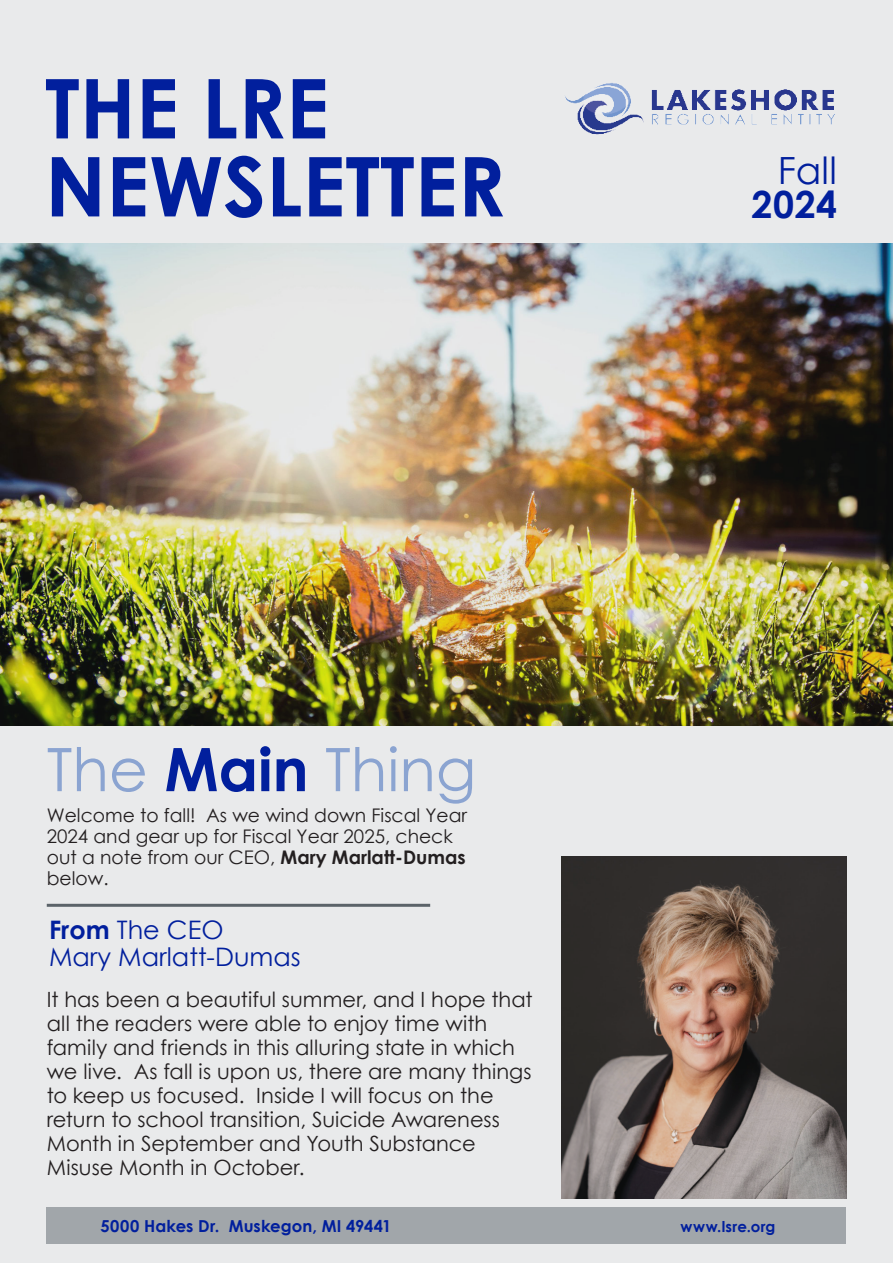
<style>
.page{position:relative;width:893px;height:1263px;background:#fff}
.page>*{position:absolute;margin:0;border:0;box-sizing:border-box;transform-origin:0 0}
._55_Header_gray_Bitt{font:700 82.5px/78px "Century Gothic";color:#011f9d}
._21_Header_gray_Sour{font:60px "Century Gothic";color:#8ba4d1}
._6_Content_gray_R_So{font:37.5px "Century Gothic";color:#011f9d}
._6_Content_gray_R_So-2{font:700 37.5px "Century Gothic";color:#011f9d}
._21_Header_gray_Bitt{font:25.5px "Century Gothic";color:#011f9d}
._7_Content_gray_Sour{font:21px/24px "Century Gothic";color:#231f20}
._10_Subheader_gray_S{font:18.75px/21px "Century Gothic";color:#231f20}
._9_Content_gray_Sour{font:700 16.5px "Century Gothic";letter-spacing:.01em;color:#011f9d}
._8_Content_gray_C_So{font:700 15px "Century Gothic";letter-spacing:.025em;color:#011f9d}
.s1{font-weight:700;color:#011f9d}
.s2{font-weight:700}
</style>
<div class="page">
<img style="left:0;top:0;width:893px;height:1263px">
<img style="left:561px;top:77px;width:285px;height:64px">
<hr style="left:47px;top:904px;width:383px;height:3px;background:#5b6369">
<p class="_55_Header_gray_Bitt" style="left:45px;top:66px;width:462px">THE LRE<br>NEWSLETTER</p>
<p class="_21_Header_gray_Sour" style="left:47px;top:727px;width:431px">The <span class="s1">Main</span> Thing</p>
<p class="_10_Subheader_gray_S" style="left:47px;top:804px;width:422px">Welcome to fall! As we wind down Fiscal Year 2024 and gear up for Fiscal Year 2025, check out a note from our CEO, <span class="s2">Mary Marlatt-Dumas </span>below.</p>
<p class="_21_Header_gray_Bitt" style="left:49px;top:912px;width:176px"><span class="s2">From</span> The CEO</p>
<p class="_21_Header_gray_Bitt" style="left:49px;top:939px;width:253px">Mary Marlatt-Dumas</p>
<p class="_7_Content_gray_Sour" style="left:47px;top:987px;width:487px">It has been a beautiful summer, and I hope that all the readers were able to enjoy time with family and friends in this alluring state in which we live. As fall is upon us, there are many things to keep us focused. Inside I will focus on the return to school transition, Suicide Awareness Month in September and Youth Substance Misuse Month in October.</p>
<p class="_6_Content_gray_R_So" style="left:778px;top:144px;width:61px">Fall</p>
<p class="_6_Content_gray_R_So-2" style="left:752px;top:176px;width:87px">2024</p>
<p class="_9_Content_gray_Sour" style="left:101px;top:1213px;width:292px">5000 Hakes Dr. Muskegon, MI 49441</p>
<p class="_8_Content_gray_C_So" style="left:680px;top:1215px;width:96px">www.lsre.org</p>
</div>
